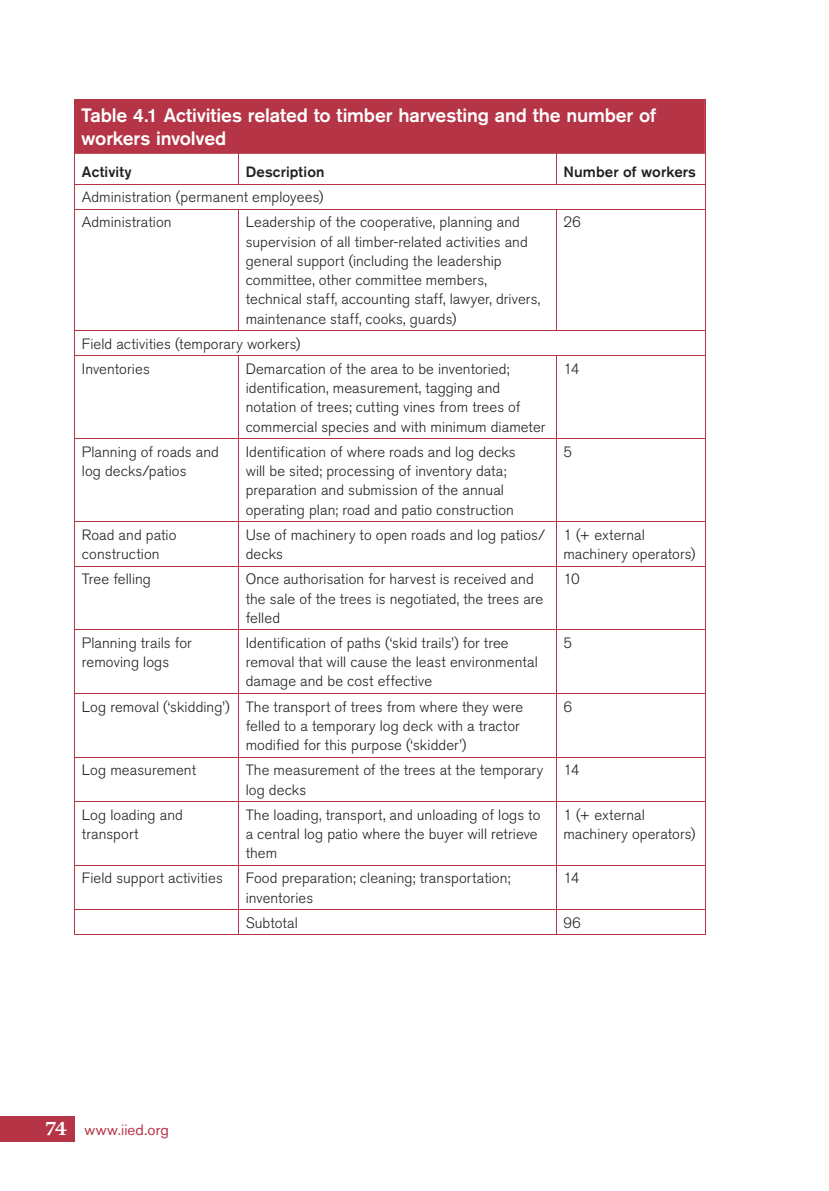
<style>
.page{position:relative;width:829px;height:1191px;background:#fff}
.page>*{position:absolute;margin:0;border:0;box-sizing:border-box;transform-origin:0 0}
.t1{font:500 19.25px/22.8px "Akzidenz Grotesk BE";letter-spacing:-.005em;color:#fff}
.t2{font:300 14.88px/19.2px "Akzidenz Grotesk BE";letter-spacing:.005em;color:#231f20}
.t3{font:500 14.88px "Akzidenz Grotesk BE";letter-spacing:.01em;color:#231f20}
.t4{font:14.88px "Akzidenz Grotesk BE";letter-spacing:.01em;color:#b53547}
.s1{font-family:"Chronicle Text G1 Semi";font-size:21px;color:#fff}
</style>
<div class="page">
<div style="left:0;top:1116px;width:74px;height:25px;background:#b53547"></div>
<hr style="left:74px;top:100px;width:1px;height:84px;background:#b53547">
<hr style="left:238px;top:100px;width:1px;height:84px;background:#b53547">
<hr style="left:556px;top:99px;width:149px;height:1px;background:#b53547">
<hr style="left:556px;top:100px;width:1px;height:84px;background:#b53547">
<hr style="left:704px;top:100px;width:1px;height:84px;background:#b53547">
<hr style="left:74px;top:184px;width:165px;height:1px;background:#b53547">
<svg style="left:74px;top:185px;width:1px;height:24px"></svg>
<hr style="left:239px;top:184px;width:317px;height:1px;background:#b53547">
<hr style="left:556px;top:184px;width:149px;height:1px;background:#b53547">
<hr style="left:74px;top:209px;width:165px;height:1px;background:#b53547">
<hr style="left:74px;top:210px;width:1px;height:120px;background:#b53547">
<hr style="left:239px;top:209px;width:317px;height:1px;background:#b53547">
<hr style="left:238px;top:210px;width:1px;height:120px;background:#b53547">
<hr style="left:556px;top:209px;width:149px;height:1px;background:#b53547">
<hr style="left:556px;top:210px;width:1px;height:120px;background:#b53547">
<hr style="left:704px;top:210px;width:1px;height:120px;background:#b53547">
<hr style="left:74px;top:330px;width:165px;height:1px;background:#b53547">
<svg style="left:74px;top:331px;width:1px;height:24px"></svg>
<hr style="left:239px;top:330px;width:317px;height:1px;background:#b53547">
<hr style="left:556px;top:330px;width:149px;height:1px;background:#b53547">
<hr style="left:74px;top:355px;width:165px;height:1px;background:#b53547">
<hr style="left:74px;top:356px;width:1px;height:82px;background:#b53547">
<hr style="left:239px;top:355px;width:317px;height:1px;background:#b53547">
<hr style="left:238px;top:356px;width:1px;height:82px;background:#b53547">
<hr style="left:556px;top:355px;width:149px;height:1px;background:#b53547">
<hr style="left:556px;top:356px;width:1px;height:82px;background:#b53547">
<hr style="left:704px;top:356px;width:1px;height:82px;background:#b53547">
<hr style="left:74px;top:438px;width:165px;height:1px;background:#b53547">
<hr style="left:74px;top:439px;width:1px;height:82px;background:#b53547">
<hr style="left:239px;top:438px;width:317px;height:1px;background:#b53547">
<hr style="left:238px;top:439px;width:1px;height:82px;background:#b53547">
<hr style="left:556px;top:438px;width:149px;height:1px;background:#b53547">
<hr style="left:556px;top:439px;width:1px;height:82px;background:#b53547">
<hr style="left:704px;top:439px;width:1px;height:82px;background:#b53547">
<hr style="left:74px;top:521px;width:165px;height:1px;background:#b53547">
<hr style="left:74px;top:522px;width:1px;height:43px;background:#b53547">
<hr style="left:239px;top:521px;width:317px;height:1px;background:#b53547">
<hr style="left:238px;top:522px;width:1px;height:43px;background:#b53547">
<hr style="left:556px;top:521px;width:149px;height:1px;background:#b53547">
<hr style="left:556px;top:522px;width:1px;height:43px;background:#b53547">
<hr style="left:704px;top:522px;width:1px;height:43px;background:#b53547">
<hr style="left:74px;top:565px;width:165px;height:1px;background:#b53547">
<hr style="left:74px;top:566px;width:1px;height:63px;background:#b53547">
<hr style="left:239px;top:565px;width:317px;height:1px;background:#b53547">
<hr style="left:238px;top:566px;width:1px;height:63px;background:#b53547">
<hr style="left:556px;top:565px;width:149px;height:1px;background:#b53547">
<hr style="left:556px;top:566px;width:1px;height:63px;background:#b53547">
<hr style="left:704px;top:566px;width:1px;height:63px;background:#b53547">
<hr style="left:74px;top:629px;width:165px;height:1px;background:#b53547">
<hr style="left:74px;top:630px;width:1px;height:63px;background:#b53547">
<hr style="left:239px;top:629px;width:317px;height:1px;background:#b53547">
<hr style="left:238px;top:630px;width:1px;height:63px;background:#b53547">
<hr style="left:556px;top:629px;width:149px;height:1px;background:#b53547">
<hr style="left:556px;top:630px;width:1px;height:63px;background:#b53547">
<hr style="left:704px;top:630px;width:1px;height:63px;background:#b53547">
<hr style="left:74px;top:693px;width:165px;height:1px;background:#b53547">
<hr style="left:74px;top:694px;width:1px;height:62px;background:#b53547">
<hr style="left:239px;top:693px;width:317px;height:1px;background:#b53547">
<hr style="left:238px;top:694px;width:1px;height:62px;background:#b53547">
<hr style="left:556px;top:693px;width:149px;height:1px;background:#b53547">
<hr style="left:556px;top:694px;width:1px;height:62px;background:#b53547">
<hr style="left:704px;top:694px;width:1px;height:62px;background:#b53547">
<hr style="left:74px;top:756px;width:165px;height:1px;background:#b53547">
<hr style="left:74px;top:757px;width:1px;height:44px;background:#b53547">
<hr style="left:239px;top:756px;width:317px;height:1px;background:#b53547">
<hr style="left:238px;top:757px;width:1px;height:44px;background:#b53547">
<hr style="left:556px;top:756px;width:149px;height:1px;background:#b53547">
<hr style="left:556px;top:757px;width:1px;height:44px;background:#b53547">
<hr style="left:704px;top:757px;width:1px;height:44px;background:#b53547">
<hr style="left:74px;top:801px;width:165px;height:1px;background:#b53547">
<hr style="left:74px;top:802px;width:1px;height:63px;background:#b53547">
<hr style="left:239px;top:801px;width:317px;height:1px;background:#b53547">
<hr style="left:238px;top:802px;width:1px;height:63px;background:#b53547">
<hr style="left:556px;top:801px;width:149px;height:1px;background:#b53547">
<hr style="left:556px;top:802px;width:1px;height:63px;background:#b53547">
<hr style="left:704px;top:802px;width:1px;height:63px;background:#b53547">
<hr style="left:74px;top:865px;width:165px;height:1px;background:#b53547">
<hr style="left:74px;top:865px;width:1px;height:44px;background:#b53547">
<hr style="left:239px;top:865px;width:317px;height:1px;background:#b53547">
<hr style="left:238px;top:865px;width:1px;height:44px;background:#b53547">
<hr style="left:556px;top:865px;width:149px;height:1px;background:#b53547">
<hr style="left:556px;top:865px;width:1px;height:44px;background:#b53547">
<hr style="left:704px;top:865px;width:1px;height:44px;background:#b53547">
<hr style="left:74px;top:909px;width:165px;height:1px;background:#b53547">
<svg style="left:74px;top:910px;width:1px;height:24px"></svg>
<hr style="left:239px;top:909px;width:317px;height:1px;background:#b53547">
<svg style="left:238px;top:910px;width:1px;height:24px"></svg>
<hr style="left:556px;top:909px;width:149px;height:1px;background:#b53547">
<svg style="left:556px;top:910px;width:1px;height:24px"></svg>
<hr style="left:74px;top:934px;width:165px;height:1px;background:#b53547">
<hr style="left:239px;top:934px;width:317px;height:1px;background:#b53547">
<hr style="left:556px;top:934px;width:149px;height:1px;background:#b53547">
<div style="left:74px;top:99px;width:630px;height:55px;background:#b53547"></div>
<p class="t1" style="left:81px;top:104px;width:576px">Table 4.1 Activities related to timber harvesting and the number of workers involved</p>
<p class="t3" style="left:82px;top:163px;width:51px">Activity</p>
<p class="t3" style="left:246px;top:163px;width:80px">Description</p>
<p class="t3" style="left:563px;top:163px;width:134px">Number of workers</p>
<p class="t2" style="left:82px;top:185px;width:243px;line-height:25.2px">Administration (permanent employees)<br>Administration</p>
<p class="t2" style="left:246px;top:213px;width:296px">Leadership of the cooperative, planning and supervision of all timber-related activities and general support (including the leadership committee, other committee members, technical staff, accounting staff, lawyer, drivers, maintenance staff, cooks, guards)</p>
<p class="t2" style="left:563px;top:213px;width:19px">26</p>
<p class="t2" style="left:82px;top:331px;width:220px;line-height:25.2px">Field activities (temporary workers)<br>Inventories</p>
<p class="t2" style="left:246px;top:359px;width:301px">Demarcation of the area to be inventoried; identification, measurement, tagging and notation of trees; cutting vines from trees of commercial species and with minimum diameter</p>
<p class="t2" style="left:563px;top:359px;width:18px">14</p>
<p class="t2" style="left:82px;top:442px;width:139px">Planning of roads and log decks/patios</p>
<p class="t2" style="left:246px;top:442px;width:271px">Identification of where roads and log decks will be sited; processing of inventory data; preparation and submission of the annual operating plan; road and patio construction</p>
<p class="t2" style="left:563px;top:442px;width:10px">5</p>
<p class="t2" style="left:82px;top:525px;width:96px">Road and patio construction</p>
<p class="t2" style="left:246px;top:525px;width:301px">Use of machinery to open roads and log patios/ decks</p>
<p class="t2" style="left:563px;top:525px;width:134px">1 (+ external machinery operators)</p>
<p class="t2" style="left:82px;top:570px;width:71px">Tree felling</p>
<p class="t2" style="left:246px;top:570px;width:299px">Once authorisation for harvest is received and the sale of the trees is negotiated, the trees are felled</p>
<p class="t2" style="left:563px;top:570px;width:18px">10</p>
<p class="t2" style="left:82px;top:633px;width:111px">Planning trails for removing logs</p>
<p class="t2" style="left:246px;top:633px;width:293px">Identification of paths (‘skid trails’) for tree removal that will cause the least environmental damage and be cost effective</p>
<p class="t2" style="left:563px;top:633px;width:10px">5</p>
<p class="t2" style="left:246px;top:697px;width:279px;text-indent:-164px">Log removal (‘skidding’) The transport of trees from where they were felled to a temporary log deck with a tractor modified for this purpose (‘skidder’)</p>
<p class="t2" style="left:563px;top:697px;width:10px">6</p>
<p class="t2" style="left:82px;top:761px;width:116px">Log measurement</p>
<p class="t2" style="left:246px;top:761px;width:299px">The measurement of the trees at the temporary log decks</p>
<p class="t2" style="left:563px;top:761px;width:18px">14</p>
<p class="t2" style="left:82px;top:805px;width:102px">Log loading and transport</p>
<p class="t2" style="left:246px;top:805px;width:296px">The loading, transport, and unloading of logs to a central log patio where the buyer will retrieve them</p>
<p class="t2" style="left:563px;top:805px;width:134px">1 (+ external machinery operators)</p>
<p class="t2" style="left:82px;top:869px;width:142px">Field support activities</p>
<p class="t2" style="left:246px;top:869px;width:266px">Food preparation; cleaning; transportation; inventories</p>
<p class="t2" style="left:563px;top:869px;width:18px">14</p>
<p class="t2" style="left:246px;top:913px;width:54px">Subtotal</p>
<p class="t2" style="left:563px;top:913px;width:19px">96</p>
<p class="t4" style="left:45px;top:1120px;width:125px"><span class="s1">74</span> www.iied.org</p>
</div>
